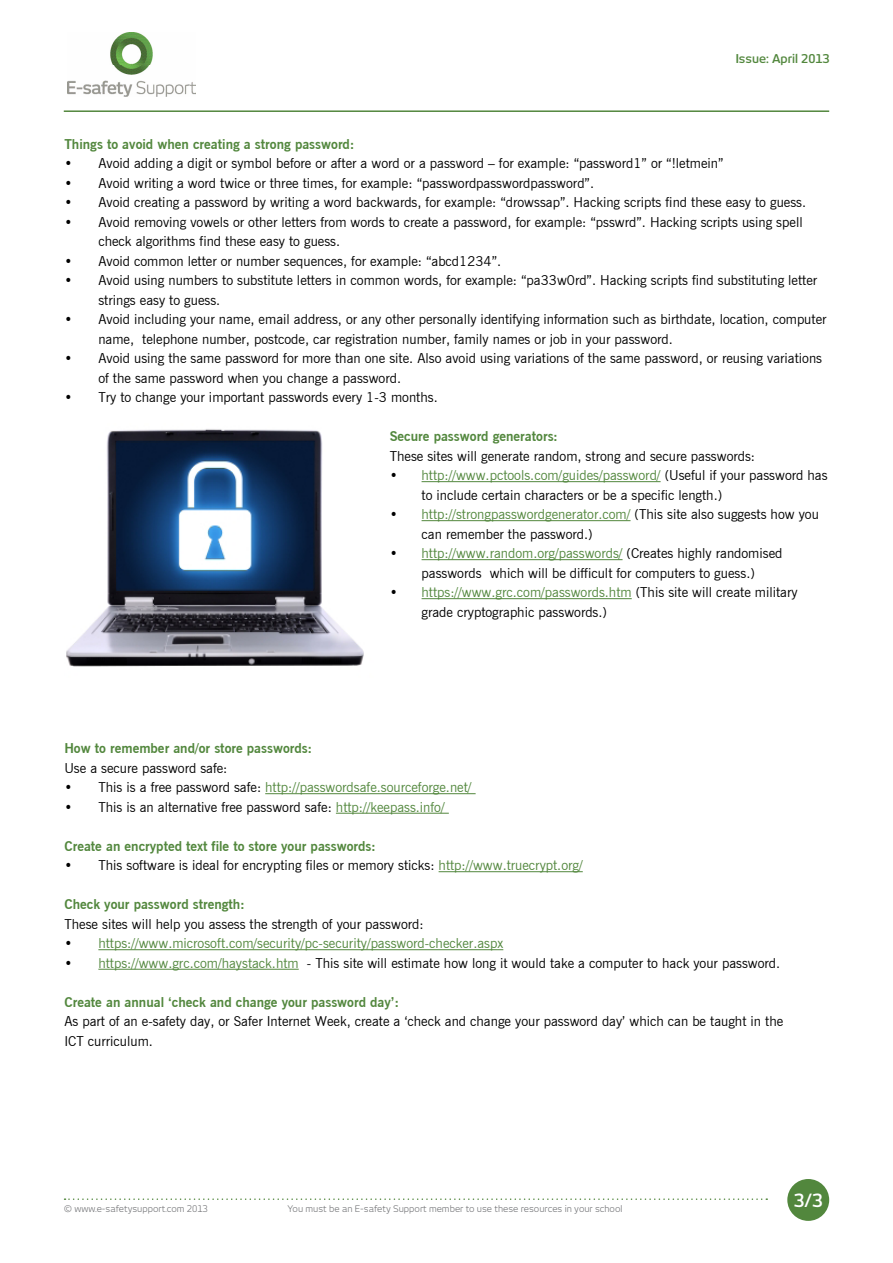
<style>
.page{position:relative;width:893px;height:1263px;background:#fff}
.page>*{position:absolute;margin:0;border:0;box-sizing:border-box;transform-origin:0 0}
.t1{font:600 18px "New June";color:#fff}
.Body_copy{font:13.5px/19.5px "News Gothic BT";color:#000}
.Body_copy-2{font:700 13.5px/19.5px "News Gothic BT";color:#52873d}
.t2{font:13.5px "News Gothic BT";color:#52873d}
.t3{font:600 12px "New June";color:#52873d}
.t4{font:9px "New June";color:#6d6e71}
.s1{font-weight:700;color:#52873d}
.s2{color:#52873d}
.s3{font-weight:400;color:#000}
.s4{color:#000}
</style>
<div class="page">
<img style="left:67px;top:32px;width:129px;height:65px">
<hr style="left:64px;top:110px;width:765px;height:2px;background:#52873d">
<div style="left:787px;top:1179px;width:42px;height:42px;background:#52873d;border-radius:50%"></div>
<svg style="left:65px;top:1198px;width:702px;height:2px"></svg>
<hr style="left:422px;top:481px;width:239px;height:1px;background:#52873d">
<hr style="left:422px;top:520px;width:208px;height:1px;background:#52873d">
<hr style="left:422px;top:559px;width:200px;height:1px;background:#52873d">
<hr style="left:422px;top:598px;width:210px;height:1px;background:#52873d">
<hr style="left:265px;top:793px;width:211px;height:1px;background:#52873d">
<hr style="left:336px;top:813px;width:113px;height:1px;background:#52873d">
<hr style="left:439px;top:871px;width:144px;height:1px;background:#52873d">
<hr style="left:98px;top:949px;width:405px;height:1px;background:#52873d">
<hr style="left:98px;top:969px;width:201px;height:1px;background:#52873d">
<img style="left:66px;top:429px;width:298px;height:238px">
<p class="t3" style="left:736px;top:51px;width:95px">Issue: April 2013</p>
<p class="Body_copy-2" style="left:64px;top:134px;width:292px">Things to avoid when creating a strong password:</p>
<p class="Body_copy" style="left:64px;top:154px;width:661px">• Avoid adding a digit or symbol before or after a word or a password – for example: “password1” or “!letmein”</p>
<p class="Body_copy" style="left:64px;top:173px;width:531px">• Avoid writing a word twice or three times, for example: “passwordpasswordpassword”.</p>
<p class="Body_copy" style="left:64px;top:193px;width:743px">• Avoid creating a password by writing a word backwards, for example: “drowssap”. Hacking scripts find these easy to guess.</p>
<p class="Body_copy" style="left:98px;top:212px;width:706px;text-indent:-34px">• Avoid removing vowels or other letters from words to create a password, for example: “psswrd”. Hacking scripts using spell check algorithms find these easy to guess.</p>
<p class="Body_copy" style="left:64px;top:251px;width:438px">• Avoid common letter or number sequences, for example: “abcd1234”.</p>
<p class="Body_copy" style="left:98px;top:271px;width:720px;text-indent:-34px">• Avoid using numbers to substitute letters in common words, for example: “pa33w0rd”. Hacking scripts find substituting letter strings easy to guess.</p>
<p class="Body_copy" style="left:98px;top:310px;width:730px;text-indent:-34px">• Avoid including your name, email address, or any other personally identifying information such as birthdate, location, computer name, telephone number, postcode, car registration number, family names or job in your password.</p>
<p class="Body_copy" style="left:98px;top:349px;width:725px;text-indent:-34px">• Avoid using the same password for more than one site. Also avoid using variations of the same password, or reusing variations of the same password when you change a password.</p>
<p class="Body_copy" style="left:64px;top:388px;width:375px">• Try to change your important passwords every 1-3 months.</p>
<p class="Body_copy" style="left:390px;top:427px;width:367px"><span class="s1">Secure password generators:<br></span>These sites will generate random, strong and secure passwords:</p>
<p class="Body_copy" style="left:422px;top:466px;width:408px;text-indent:-32px">• <span class="s2">http://www.pctools.com/guides/password/</span> (Useful if your password has to include certain characters or be a specific length.)</p>
<p class="Body_copy" style="left:422px;top:505px;width:399px;text-indent:-32px">• <span class="s2">http://strongpasswordgenerator.com/</span> (This site also suggests how you can remember the password.)</p>
<p class="Body_copy" style="left:390px;top:544px;width:394px;text-align:center">• <span class="s2">http://www.random.org/passwords/</span> (Creates highly randomised passwords which will be difficult for computers to guess.)</p>
<p class="Body_copy" style="left:422px;top:583px;width:378px;text-indent:-32px">• <span class="s2">https://www.grc.com/passwords.htm</span> (This site will create military grade cryptographic passwords.)</p>
<p class="Body_copy-2" style="left:64px;top:739px;width:249px">How to remember and/or store passwords:<br><span class="s3">Use a secure password safe:</span></p>
<p class="t2" style="left:64px;top:779px;width:409px"><span class="s4">• This is a free password safe:</span> http://passwordsafe.sourceforge.net/</p>
<p class="Body_copy" style="left:64px;top:797px;width:382px">• This is an alternative free password safe: <span class="s2">http://keepass.info/</span></p>
<p class="Body_copy-2" style="left:64px;top:836px;width:313px">Create an encrypted text file to store your passwords:</p>
<p class="Body_copy" style="left:64px;top:856px;width:520px">• This software is ideal for encrypting files or memory sticks: <span class="s2">http://www.truecrypt.org/</span></p>
<p class="Body_copy" style="left:64px;top:895px;width:361px"><span class="s1">Check your password strength:<br></span>These sites will help you assess the strength of your password:</p>
<p class="t2" style="left:64px;top:935px;width:440px"><span class="s4">•</span> https://www.microsoft.com/security/pc-security/password-checker.aspx</p>
<p class="Body_copy" style="left:64px;top:953px;width:717px">• <span class="s2">https://www.grc.com/haystack.htm</span> - This site will estimate how long it would take a computer to hack your password.</p>
<p class="Body_copy" style="left:64px;top:992px;width:720px"><span class="s1">Create an annual ‘check and change your password day’:<br></span>As part of an e-safety day, or Safer Internet Week, create a ‘check and change your password day’ which can be taught in the<br>ICT curriculum.</p>
<p class="t4" style="left:64px;top:1203px;width:146px">© www.e-safetysupport.com 2013</p>
<p class="t4" style="left:287px;top:1203px;width:336px">You must be an E-safety Support member to use these resources in your school</p>
<p class="t1" style="left:794px;top:1190px;width:30px">3/3</p>
</div>
